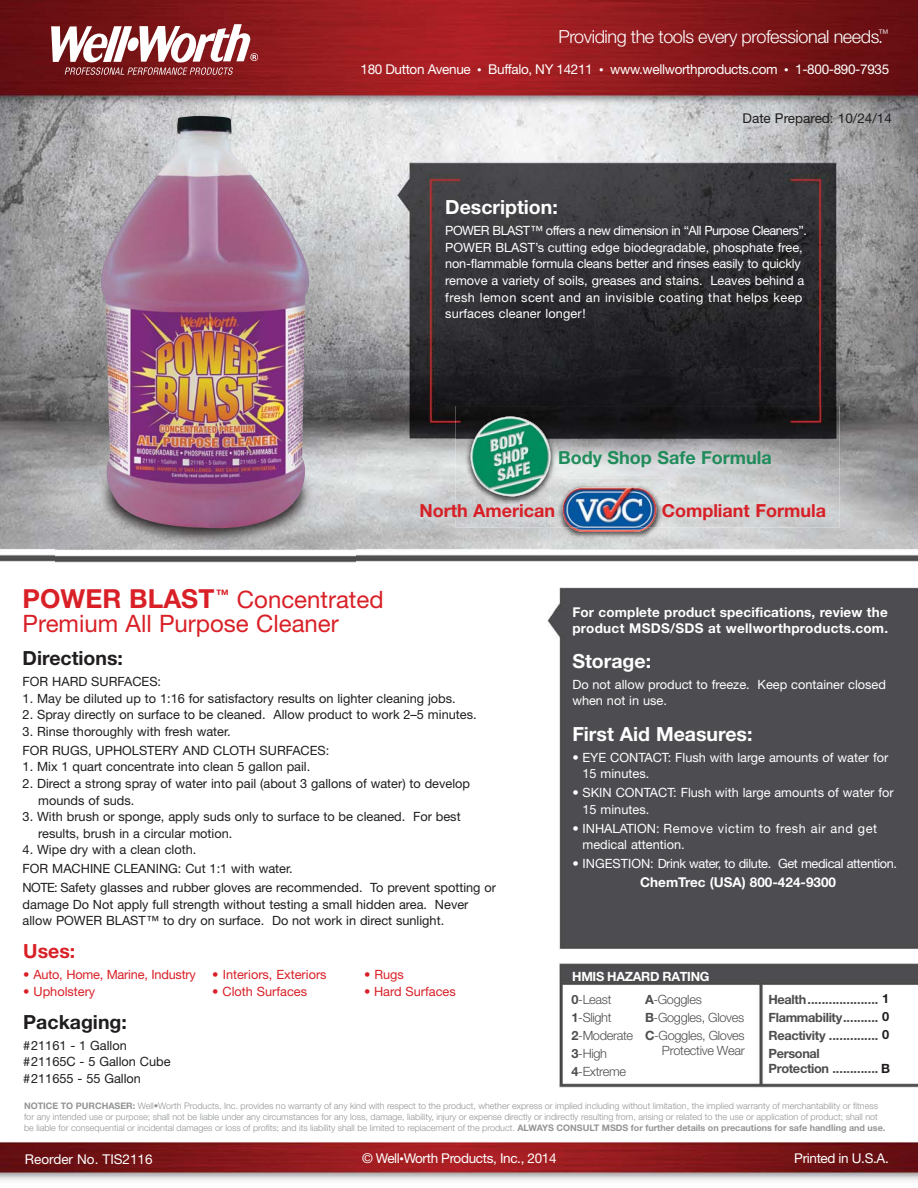
<style>
.page{position:relative;width:918px;height:1188px;background:#fff}
.page>*{position:absolute;margin:0;border:0;box-sizing:border-box;transform-origin:0 0}
.t1{font:24px/23.9px "Helvetica Neue";color:#d92027}
.t2{font:700 19.5px "Helvetica Neue";color:#fff}
.t3{font:700 19.5px "Helvetica Neue";color:#201d1d}
.t4{font:700 19.5px "Helvetica Neue";color:#d92027}
.t5{font:300 18px "Helvetica Neue";letter-spacing:-.025em;color:#fff}
.t6{font:700 18px "Helvetica Neue";color:#d71f26}
.t7{font:700 18px "Helvetica Neue";color:#208c5b}
.t8{font:13.5px "Helvetica Neue";letter-spacing:-.025em;color:#fff}
.t9{font:700 13.5px/16.2px "Helvetica Neue";letter-spacing:.01em;color:#fff}
.t10{font:13.5px "Helvetica Neue";color:#201d1d}
.t11{font:13.5px "Helvetica Neue";color:#fff}
.t12{font:12.75px/16.6px "Helvetica Neue";color:#201d1d}
.t13{font:12.75px/16.6px "Helvetica Neue";color:#fff}
.t14{font:700 12.75px/18px "Helvetica Neue";letter-spacing:-.025em;color:#4e4d4f;text-align:justify}
.t15{font:12.75px "Helvetica Neue";color:#d92027}
.t16{font:300 12.75px/18px "Helvetica Neue";letter-spacing:-.025em;color:#4e4d4f}
.t17{font:12.75px "Helvetica Neue";letter-spacing:-.03em;color:#fff}
.t18{font:700 12.75px/22.5px "Helvetica Neue";letter-spacing:-.025em;color:#fff}
.t19{font:300 9px/11.2px "Helvetica Neue";color:#929496}
.s1{font-size:9px}
.s2{color:#d71f27}
.s3{font-weight:700;font-size:26.25px}
.s4{color:#4e4d4f}
.s5{font-weight:300;color:#4e4d4f}
.s6{font-weight:700}
.s7{color:#201d1d}
</style>
<div class="page">
<img style="left:0;top:0;width:918px;height:1180px">
<img style="left:55px;top:401px;width:300px;height:187px">
<svg style="left:51px;top:24px;width:209px;height:51px"></svg>
<img style="left:551px;top:528px;width:118px;height:24px">
<img style="left:571px;top:528px;width:77px;height:4px">
<img style="left:456px;top:406px;width:384px;height:122px">
<img style="left:562px;top:488px;width:98px;height:40px">
<svg style="left:456px;top:505px;width:12px;height:13px"></svg>
<img style="left:473px;top:505px;width:78px;height:13px">
<svg style="left:551px;top:505px;width:13px;height:13px"></svg>
<img style="left:564px;top:517px;width:85px;height:1px">
<img style="left:662px;top:504px;width:39px;height:14px">
<img style="left:703px;top:505px;width:47px;height:16px">
<img style="left:757px;top:505px;width:69px;height:13px">
<img style="left:470px;top:416px;width:82px;height:81px">
<img style="left:100px;top:115px;width:211px;height:415px">
<h3 class="t5" style="left:558px;top:30px;width:332px">Providing the tools every professional needs.<sup>™</sup></h3>
<p class="t8" style="left:361px;top:65px;width:530px">180 Dutton Avenue <span class="s1">•</span> Buffalo, NY 14211 <span class="s1">•</span> www.wellworthproducts.com <span class="s1">•</span> 1-800-890-7935</p>
<p class="t10" style="left:743px;top:113px;width:151px">Date Prepared: 10/24/14</p>
<h2 class="t2" style="left:445px;top:201px;width:114px">Description:</h2>
<p class="t13" style="left:445px;top:224px;width:363px">POWER BLAST™ offers a new dimension in “All Purpose Cleaners”.<br>POWER BLAST’s cutting edge biodegradable, phosphate free, non-flammable formula cleans better and rinses easily to quickly remove a variety of soils, greases and stains. Leaves behind a fresh lemon scent and an invisible coating that helps keep surfaces cleaner longer!</p>
<h3 class="t7" style="left:558px;top:452px;width:215px">Body Shop Safe Formula</h3>
<h3 class="t6" style="left:419px;top:505px;width:137px">North Amer<span class="s2">ic</span>an</h3>
<h3 class="t6" style="left:662px;top:505px;width:166px">Compliant Formula</h3>
<h1 class="t1" style="left:23px;top:590px;width:363px"><span class="s3">POWER BLAST</span><sup>™</sup> Concentrated<br>Premium All Purpose Cleaner</h1>
<h2 class="t3" style="left:23px;top:651px;width:102px">Directions:</h2>
<p class="t12" style="left:23px;top:674px;width:140px">FOR HARD SURFACES:</p>
<p class="t12" style="left:23px;top:691px;width:435px">1. May be diluted up to 1:16 for satisfactory results on lighter cleaning jobs.</p>
<p class="t12" style="left:23px;top:708px;width:456px">2. Spray directly on surface to be cleaned. Allow product to work 2–5 minutes.</p>
<p class="t12" style="left:23px;top:723px;width:308px;line-height:18.8px">3. Rinse thoroughly with fresh water.<br>FOR RUGS, UPHOLSTERY AND CLOTH SURFACES:</p>
<p class="t12" style="left:23px;top:760px;width:289px">1. Mix 1 quart concentrate into clean 5 gallon pail.</p>
<p class="t12" style="left:38px;top:776px;width:433px;text-indent:-16px">2. Direct a strong spray of water into pail (about 3 gallons of water) to develop mounds of suds.</p>
<p class="t12" style="left:38px;top:810px;width:424px;text-indent:-16px">3. With brush or sponge, apply suds only to surface to be cleaned. For best results, brush in a circular motion.</p>
<p class="t12" style="left:23px;top:842px;width:475px;line-height:18.8px">4. Wipe dry with a clean cloth.<br>FOR MACHINE CLEANING: Cut 1:1 with water.<br>NOTE: Safety glasses and rubber gloves are recommended. To prevent spotting or</p>
<p class="t12" style="left:23px;top:897px;width:447px">damage Do Not apply full strength without testing a small hidden area. Never allow POWER BLAST™ to dry on surface. Do not work in direct sunlight.</p>
<h2 class="t4" style="left:23px;top:944px;width:54px">Uses:</h2>
<p class="t15" style="left:23px;top:970px;width:174px">• Auto, Home, Marine, Industry</p>
<p class="t15" style="left:212px;top:970px;width:116px">• Interiors, Exteriors</p>
<p class="t15" style="left:364px;top:970px;width:41px">• Rugs</p>
<p class="t15" style="left:23px;top:987px;width:74px">• Upholstery</p>
<p class="t15" style="left:212px;top:987px;width:96px">• Cloth Surfaces</p>
<p class="t15" style="left:364px;top:987px;width:93px">• Hard Surfaces</p>
<h2 class="t3" style="left:23px;top:1015px;width:105px">Packaging:</h2>
<p class="t12" style="left:23px;top:1038px;width:149px">#21161 - 1 Gallon #21165C - 5 Gallon Cube #211655 - 55 Gallon</p>
<p class="t9" style="left:572px;top:605px;width:317px">For complete product specifications, review the product MSDS/SDS at wellworthproducts.com.</p>
<h2 class="t2" style="left:572px;top:654px;width:80px">Storage:</h2>
<p class="t13" style="left:572px;top:677px;width:315px">Do not allow product to freeze. Keep container closed when not in use.</p>
<h2 class="t2" style="left:572px;top:727px;width:182px">First Aid Measures:</h2>
<p class="t13" style="left:583px;top:750px;width:307px;text-indent:-10px">• EYE CONTACT: Flush with large amounts of water for<br>15 minutes.</p>
<p class="t13" style="left:583px;top:786px;width:313px;text-indent:-10px">• SKIN CONTACT: Flush with large amounts of water for<br>15 minutes.</p>
<p class="t13" style="left:583px;top:821px;width:296px;text-indent:-10px">• INHALATION: Remove victim to fresh air and get medical attention.</p>
<p class="t17" style="left:572px;top:859px;width:326px">• INGESTION: Drink water, to dilute. Get medical attention.</p>
<p class="t9" style="left:640px;top:876px;width:197px">ChemTrec (USA) 800-424-9300</p>
<p class="t18" style="left:571px;top:966px;width:140px">HMIS HAZARD RATING<br><span class="s4">0</span><span class="s5">-Least</span></p>
<p class="t16" style="left:571px;top:1009px;width:63px"><span class="s6">1</span>-Slight<br><span class="s6">2</span>-Moderate<br><span class="s6">3</span>-High<br><span class="s6">4</span>-Extreme</p>
<p class="t16" style="left:645px;top:991px;width:101px"><span class="s6">A</span>-Goggles<br><span class="s6">B</span>-Goggles, Gloves<br><span class="s6">C</span>-Goggles, Gloves</p>
<p class="t16" style="left:662px;top:1042px;width:84px">Protective Wear</p>
<p class="t14" style="left:768px;top:991px;width:122px">Health.................... <span class="s7">1<br></span>Flammability.......... <span class="s7">0<br></span>Reactivity .............. <span class="s7">0<br></span>Personal</p>
<p class="t14" style="left:768px;top:1060px;width:123px">Protection ............. <span class="s7">B</span></p>
<p class="t19" style="left:24px;top:1101px;width:863px"><span class="s6">NOTICE TO PURCHASER:</span> Well•Worth Products, Inc. provides no warranty of any kind with respect to the product, whether express or implied including without limitation, the implied warranty of merchantability or fitness for any intended use or purpose; shall not be liable under any circumstances for any loss, damage, liability, injury or expense directly or indirectly resulting from, arising or related to the use or application of product; shall not be liable for consequential or incidental damages or loss of profits; and its liability shall be limited to replacement of the product. <span class="s6">ALWAYS CONSULT MSDS for further details on precautions for safe handling and use.</span></p>
<p class="t11" style="left:25px;top:1154px;width:129px">Reorder No. TIS2116</p>
<p class="t8" style="left:362px;top:1154px;width:196px">© Well<span class="s1">•</span>Worth Products, Inc., 2014</p>
<p class="t8" style="left:794px;top:1154px;width:96px">Printed in U.S.A.</p>
</div>
